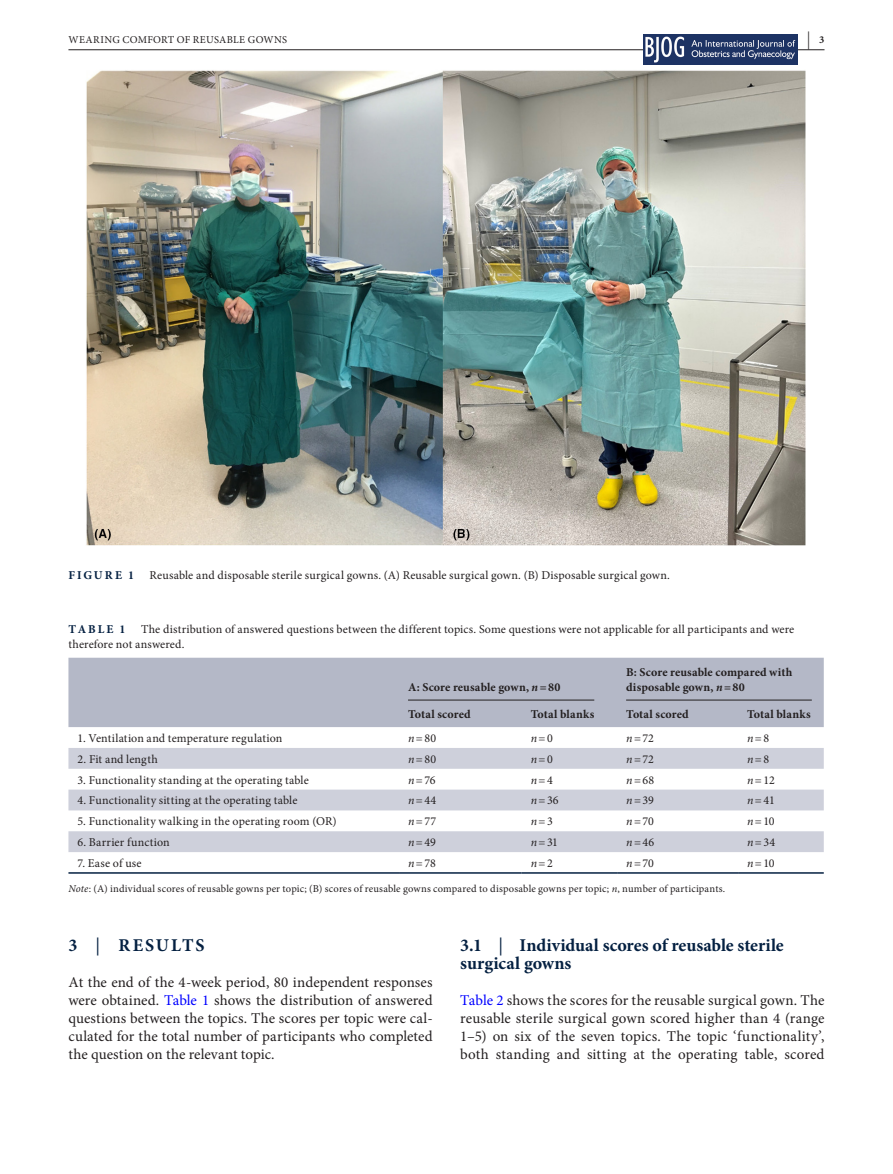
<style>
.page{position:relative;width:893px;height:1174px;background:#fff}
.page>*{position:absolute;margin:0;border:0;box-sizing:border-box;transform-origin:0 0}
.t1{font:700 18px/18px "Minion Pro";color:#042041}
.t2{font:700 18px "Minion Pro";letter-spacing:.11em;color:#042041}
.t3{font:700 18px "Minion Pro";color:#231f20;scale:.5 1}
.t4{font:15px/18px "Minion Pro";letter-spacing:.005em;color:#231f20;text-align:justify}
.t5{font:12px/15px "Minion Pro";letter-spacing:.01em;color:#231f20}
.t6{font:700 12px/15px "Minion Pro";letter-spacing:.015em;color:#231f20}
.t7{font:700 12px "Minion Pro";letter-spacing:.17em;color:#042041}
.t8{font:10.5px "Minion Pro";letter-spacing:.015em;color:#231f20}
.s1{font-size:10.5px}
.s2{font-style:italic}
.s3{font-weight:400}
.s4{color:#00f}
</style>
<div class="page">
<hr style="left:68px;top:49px;width:756px;height:1px;background:#231f20">
<img style="left:643px;top:35px;width:155px;height:30px">
<img style="left:86px;top:70px;width:720px;height:476px">
<div style="left:68px;top:657px;width:756px;height:70px;background:#b4b8c7"></div>
<svg style="left:68px;top:748px;width:756px;height:104px;fill:#ced0db"></svg>
<hr style="left:68px;top:872px;width:331px;height:1px;background:#042041">
<hr style="left:399px;top:872px;width:123px;height:1px;background:#042041">
<hr style="left:522px;top:872px;width:95px;height:1px;background:#042041">
<hr style="left:617px;top:872px;width:121px;height:1px;background:#042041">
<hr style="left:738px;top:872px;width:86px;height:1px;background:#042041">
<hr style="left:408px;top:699px;width:186px;height:1px;background:#231f20">
<hr style="left:626px;top:699px;width:186px;height:1px;background:#231f20">
<p class="t8" style="left:69px;top:32px;width:220px">WEARING COMFORT OF REUSABLE GOWNS</p>
<h1 class="t3" style="left:807px;top:27px;width:36px">| <span class="s1">3</span></h1>
<p class="t7" style="left:69px;top:567px;width:67px">FIGURE 1</p>
<p class="t5" style="left:150px;top:568px;width:522px">Reusable and disposable sterile surgical gowns. (A) Reusable surgical gown. (B) Disposable surgical gown.</p>
<p class="t5" style="left:68px;top:621px;width:727px;text-indent:73px">The distribution of answered questions between the different topics. Some questions were not applicable for all participants and were therefore not answered.</p>
<p class="t6" style="left:408px;top:679px;width:154px">A: Score reusable gown, <span class="s2">n</span>=80</p>
<p class="t7" style="left:69px;top:620px;width:59px">TABLE 1</p>
<p class="t6" style="left:626px;top:664px;width:168px">B: Score reusable compared with disposable gown, <span class="s2">n</span>=80</p>
<p class="t6" style="left:408px;top:706px;width:64px">Total scored</p>
<p class="t6" style="left:531px;top:706px;width:65px">Total blanks</p>
<p class="t6" style="left:626px;top:706px;width:64px">Total scored</p>
<p class="t6" style="left:747px;top:706px;width:65px">Total blanks</p>
<p class="t5" style="left:77px;top:730px;width:207px">1. Ventilation and temperature regulation</p>
<p class="t5" style="left:408px;top:730px;width:30px"><span class="s2">n</span>=80</p>
<p class="t5" style="left:531px;top:730px;width:24px"><span class="s2">n</span>=0</p>
<p class="t5" style="left:626px;top:730px;width:29px"><span class="s2">n</span>=72</p>
<p class="t5" style="left:747px;top:730px;width:24px"><span class="s2">n</span>=8</p>
<p class="t5" style="left:77px;top:751px;width:82px">2. Fit and length</p>
<p class="t5" style="left:408px;top:751px;width:30px"><span class="s2">n</span>=80</p>
<p class="t5" style="left:531px;top:751px;width:24px"><span class="s2">n</span>=0</p>
<p class="t5" style="left:626px;top:751px;width:29px"><span class="s2">n</span>=72</p>
<p class="t5" style="left:747px;top:751px;width:24px"><span class="s2">n</span>=8</p>
<p class="t5" style="left:77px;top:772px;width:233px">3. Functionality standing at the operating table</p>
<p class="t5" style="left:408px;top:772px;width:29px"><span class="s2">n</span>=76</p>
<p class="t5" style="left:531px;top:772px;width:24px"><span class="s2">n</span>=4</p>
<p class="t5" style="left:626px;top:772px;width:30px"><span class="s2">n</span>=68</p>
<p class="t5" style="left:747px;top:772px;width:29px"><span class="s2">n</span>=12</p>
<p class="t5" style="left:77px;top:793px;width:221px">4. Functionality sitting at the operating table</p>
<p class="t5" style="left:408px;top:793px;width:30px"><span class="s2">n</span>=44</p>
<p class="t5" style="left:531px;top:793px;width:30px"><span class="s2">n</span>=36</p>
<p class="t5" style="left:626px;top:793px;width:29px"><span class="s2">n</span>=39</p>
<p class="t5" style="left:747px;top:793px;width:29px"><span class="s2">n</span>=41</p>
<p class="t5" style="left:77px;top:814px;width:261px">5. Functionality walking in the operating room (OR)</p>
<p class="t5" style="left:408px;top:814px;width:30px"><span class="s2">n</span>=77</p>
<p class="t5" style="left:531px;top:814px;width:24px"><span class="s2">n</span>=3</p>
<p class="t5" style="left:626px;top:814px;width:29px"><span class="s2">n</span>=70</p>
<p class="t5" style="left:747px;top:814px;width:29px"><span class="s2">n</span>=10</p>
<p class="t5" style="left:77px;top:834px;width:94px">6. Barrier function</p>
<p class="t5" style="left:408px;top:834px;width:30px"><span class="s2">n</span>=49</p>
<p class="t5" style="left:531px;top:834px;width:29px"><span class="s2">n</span>=31</p>
<p class="t5" style="left:626px;top:835px;width:30px"><span class="s2">n</span>=46</p>
<p class="t5" style="left:747px;top:835px;width:30px"><span class="s2">n</span>=34</p>
<p class="t5" style="left:77px;top:855px;width:66px">7. Ease of use</p>
<p class="t5" style="left:408px;top:855px;width:29px"><span class="s2">n</span>=78</p>
<p class="t5" style="left:531px;top:855px;width:24px"><span class="s2">n</span>=2</p>
<p class="t5" style="left:626px;top:855px;width:29px"><span class="s2">n</span>=70</p>
<p class="t5" style="left:747px;top:855px;width:29px"><span class="s2">n</span>=10</p>
<p class="t8" style="left:68px;top:881px;width:658px"><span class="s2">Note</span>: (A) individual scores of reusable gowns per topic; (B) scores of reusable gowns compared to disposable gowns per topic; <span class="s2">n</span>, number of participants.</p>
<h1 class="t2" style="left:68px;top:933px;width:138px">3 <span class="s3">|</span> RESULTS</h1>
<p class="t4" style="left:68px;top:973px;width:366px">At the end of the 4-week period, 80 independent responses were obtained. <span class="s4">Table 1</span> shows the distribution of answered questions between the topics. The scores per topic were cal&shy;culated for the total number of participants who completed the question on the relevant topic.</p>
<h1 class="t1" style="left:460px;top:936px;width:325px">3.1 <span class="s3">|</span> Individual scores of reusable sterile surgical gowns</h1>
<p class="t4" style="left:460px;top:991px;width:366px"><span class="s4">Table 2</span> shows the scores for the reusable surgical gown. The reusable sterile surgical gown scored higher than 4 (range 1–5) on six of the seven topics. The topic ‘functionality’, both standing and sitting at the operating table, scored</p>
</div>
